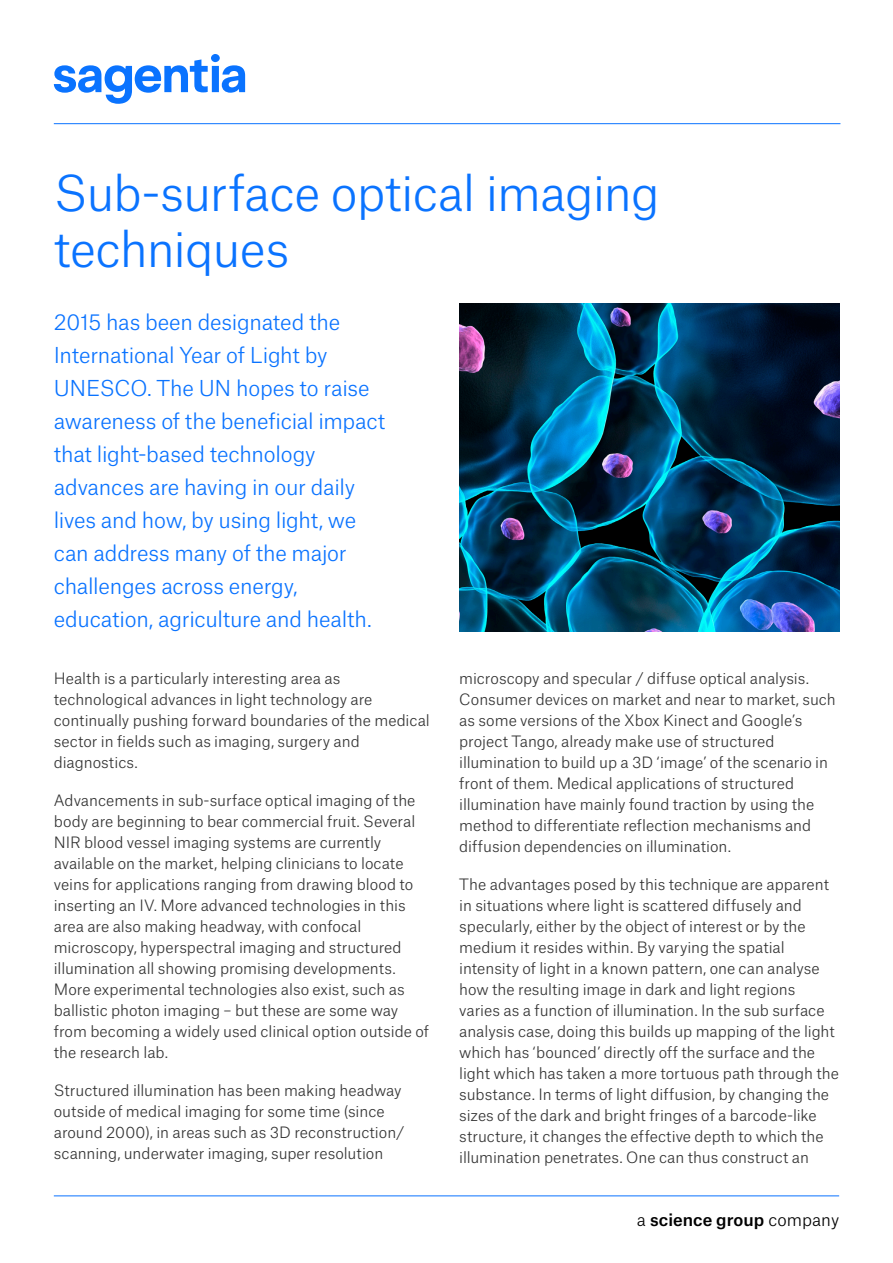
<style>
.page{position:relative;width:893px;height:1263px;background:#fff}
.page>*{position:absolute;margin:0;border:0;box-sizing:border-box;transform-origin:0 0}
.Intro_copy{font:300 47.4px/56.8px "Atlas Grotesk";letter-spacing:-.02em;color:#0a73ff}
.Intro_copy-2{font:300 21px/33px "Atlas Grotesk";letter-spacing:-.015em;color:#0a73ff}
.t1{font:500 16.5px "Atlas Grotesk";color:#000}
.Body_copy{font:300 15px/21px "Atlas Grotesk";letter-spacing:-.005em;color:#333}
.s1{font-weight:300}
</style>
<div class="page">
<img style="left:459px;top:303px;width:380px;height:329px">
<hr style="left:54px;top:123px;width:786px;height:1px;background:#0a73ff">
<hr style="left:54px;top:1196px;width:785px;height:1px;background:#0a73ff">
<svg style="left:54px;top:54px;width:191px;height:50px"></svg>
<p class="Intro_copy" style="left:54px;top:160px;width:607px">Sub-surface optical imaging techniques</p>
<p class="Intro_copy-2" style="left:54px;top:304px;width:333px">2015 has been designated the<br>International Year of Light by<br>UNESCO. The UN hopes to raise awareness of the beneficial impact that light-based technology advances are having in our daily lives and how, by using light, we can address many of the major challenges across energy, education, agriculture and health.</p>
<p class="Body_copy" style="left:54px;top:667px;width:377px">Health is a particularly interesting area as technological advances in light technology are continually pushing forward boundaries of the medical sector in fields such as imaging, surgery and diagnostics.</p>
<p class="Body_copy" style="left:54px;top:789px;width:376px">Advancements in sub-surface optical imaging of the body are beginning to bear commercial fruit. Several NIR blood vessel imaging systems are currently available on the market, helping clinicians to locate veins for applications ranging from drawing blood to inserting an IV. More advanced technologies in this area are also making headway, with confocal microscopy, hyperspectral imaging and structured illumination all showing promising developments.<br>More experimental technologies also exist, such as ballistic photon imaging – but these are some way from becoming a widely used clinical option outside of the research lab.</p>
<p class="Body_copy" style="left:54px;top:1079px;width:352px">Structured illumination has been making headway outside of medical imaging for some time (since around 2000), in areas such as 3D reconstruction/ scanning, underwater imaging, super resolution</p>
<p class="Body_copy" style="left:459px;top:667px;width:378px">microscopy and specular / diffuse optical analysis.<br>Consumer devices on market and near to market, such as some versions of the Xbox Kinect and Google’s project Tango, already make use of structured illumination to build up a 3D ‘image’ of the scenario in front of them. Medical applications of structured illumination have mainly found traction by using the method to differentiate reflection mechanisms and diffusion dependencies on illumination.</p>
<p class="Body_copy" style="left:459px;top:873px;width:381px">The advantages posed by this technique are apparent in situations where light is scattered diffusely and specularly, either by the object of interest or by the medium it resides within. By varying the spatial intensity of light in a known pattern, one can analyse how the resulting image in dark and light regions varies as a function of illumination. In the sub surface analysis case, doing this builds up mapping of the light which has ‘bounced’ directly off the surface and the light which has taken a more tortuous path through the substance. In terms of light diffusion, by changing the sizes of the dark and bright fringes of a barcode-like structure, it changes the effective depth to which the illumination penetrates. One can thus construct an</p>
<p class="t1" style="left:636px;top:1206px;width:204px"><span class="s1">a</span> science group <span class="s1">company</span></p>
</div>
